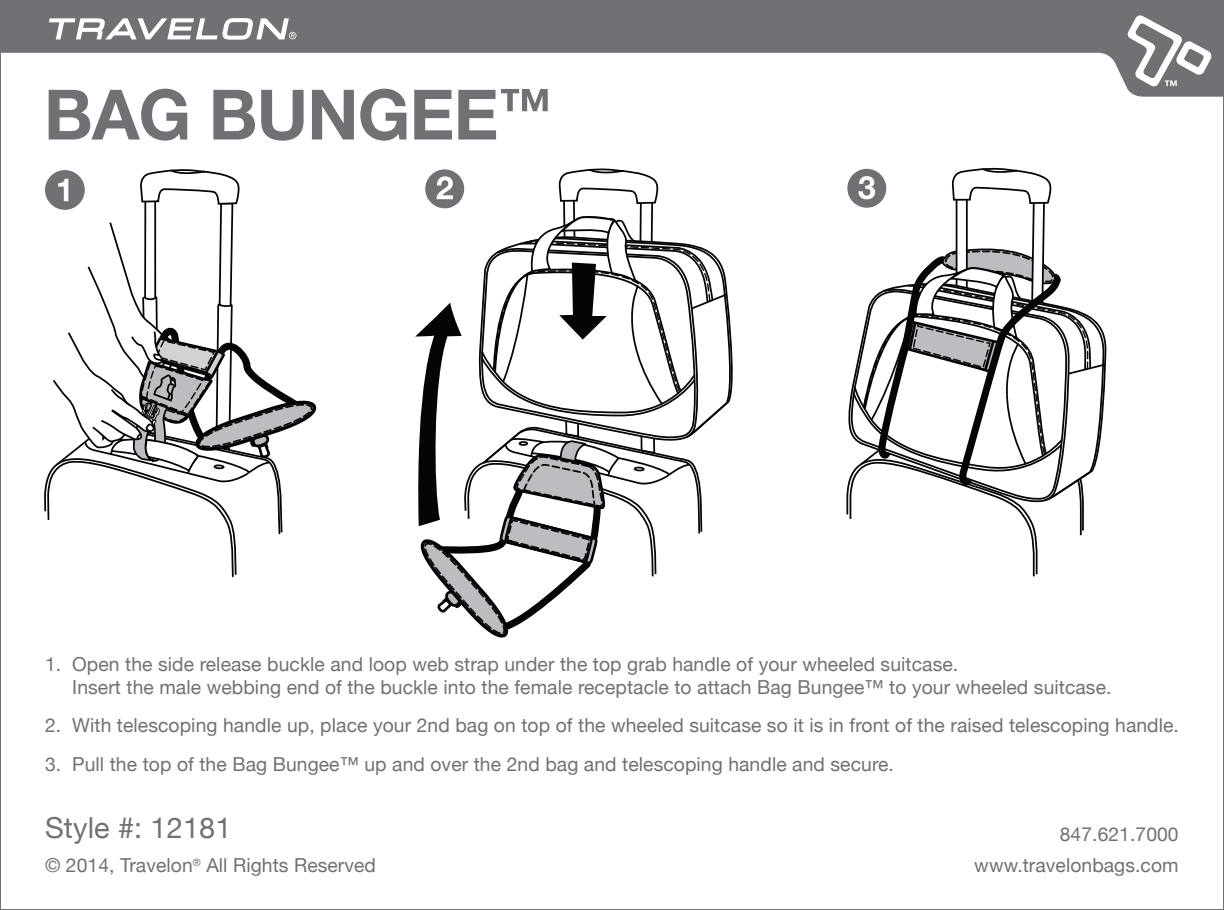
<style>
.page{position:relative;width:1224px;height:910px;background:#fff}
.page>*{position:absolute;margin:0;border:0;box-sizing:border-box;transform-origin:0 0}
.t1{font:700 69.6px "Helvetica Neue";letter-spacing:-.015em;color:#717074}
.t2{font:28.8px "Helvetica Neue";letter-spacing:.005em;color:#717074}
.t3{font:19.2px/23.2px "Helvetica Neue";letter-spacing:.005em;color:#717074}
</style>
<div class="page">
<svg style="left:3px;top:3px;width:1218px;height:94px;fill:#717074"></svg>
<svg style="left:48px;top:17px;width:248px;height:24px"></svg>
<svg style="left:1127px;top:15px;width:86px;height:72px"></svg>
<svg style="left:44px;top:169px;width:273px;height:409px"></svg>
<svg style="left:415px;top:168px;width:318px;height:470px"></svg>
<svg style="left:846px;top:167px;width:261px;height:410px"></svg>
<h1 class="t1" style="left:44px;top:52px;width:509px">BAG BUNGEE<sup>™</sup></h1>
<p class="t3" style="left:72px;top:651px;width:1041px;text-indent:-27px">1. Open the side release buckle and loop web strap under the top grab handle of your wheeled suitcase.<br>Insert the male webbing end of the buckle into the female receptacle to attach Bag Bungee™ to your wheeled suitcase.</p>
<p class="t3" style="left:45px;top:713px;width:1136px">2. With telescoping handle up, place your 2nd bag on top of the wheeled suitcase so it is in front of the raised telescoping handle.</p>
<p class="t3" style="left:45px;top:751px;width:850px">3. Pull the top of the Bag Bungee™ up and over the 2nd bag and telescoping handle and secure.</p>
<h2 class="t2" style="left:45px;top:803px;width:188px">Style #: 12181</h2>
<p class="t3" style="left:45px;top:853px;width:333px">© 2014, Travelon<sup>®</sup> All Rights Reserved</p>
<p class="t3" style="left:974px;top:853px;width:206px">www.travelonbags.com</p>
<p class="t3" style="left:1060px;top:822px;width:120px">847.621.7000</p>
</div>
